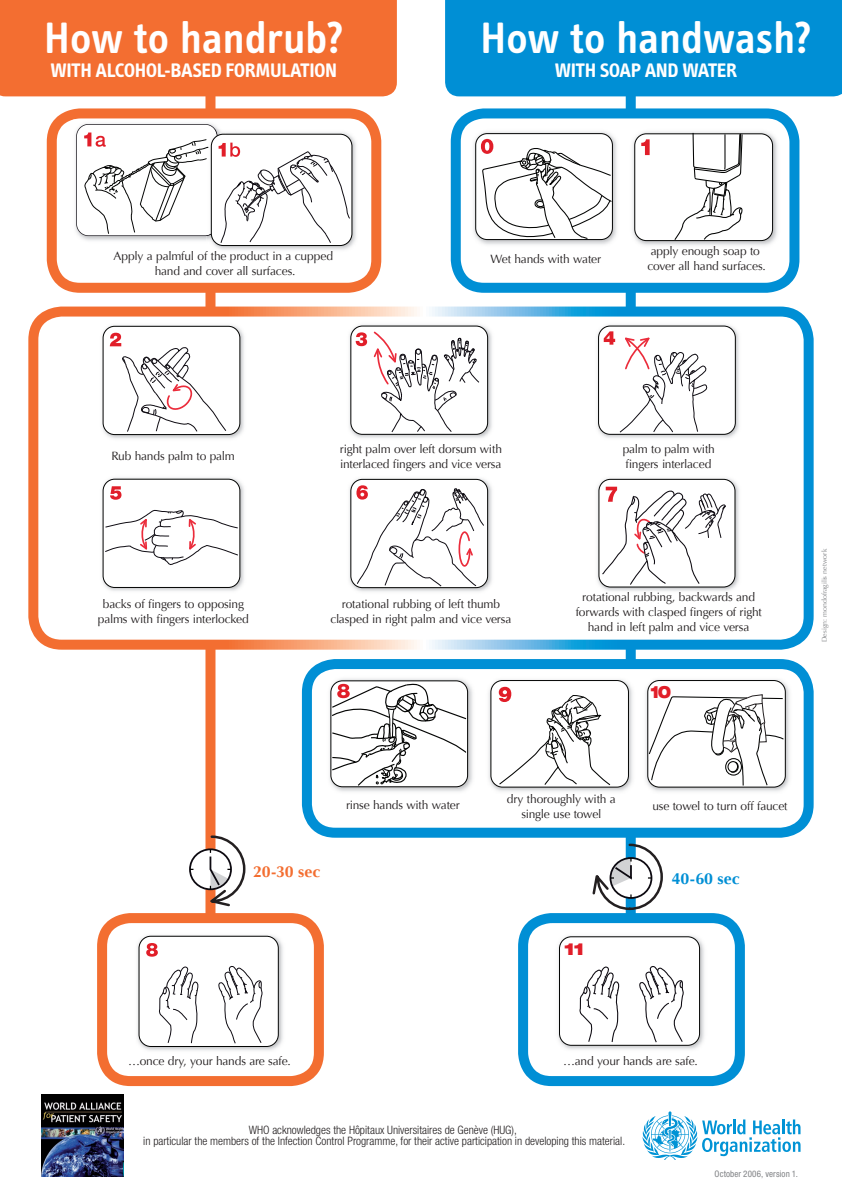
<style>
.page{position:relative;width:842px;height:1191px;background:#fff}
.page>*{position:absolute;margin:0;border:0;box-sizing:border-box;transform-origin:0 0}
.t1{font:600 45px "Info Text";letter-spacing:.005em;color:#fff}
.t2{font:700 20px "Info Text";letter-spacing:-.01em;color:#fff}
.t3{font:900 expanded 17px "Helvetica Neue";color:#e11e29;scale:.82 1}
.t4{font:900 expanded 16.6px "Helvetica Neue";color:#e11e29}
.t5{font:700 16px "Optima";letter-spacing:-.005em;color:#008fd5}
.t6{font:700 16px "Optima";letter-spacing:-.005em;color:#f36e31}
.t7{font:12px/15px "Optima";letter-spacing:-.015em;color:#231f20;text-align:center}
.t8{font:300 condensed 11.6px/11.6px "Helvetica Neue";color:#231f20;text-align:center}
.t9{font:condensed 9px "Helvetica Neue";letter-spacing:.01em;color:#808285}
.t10{font:7px "Optima";letter-spacing:.01em;color:#808285}
</style>
<div class="page">
<svg style="left:552px;top:96px;width:84px;height:746px"></svg>
<svg style="left:205px;top:96px;width:84px;height:738px"></svg>
<div style="left:33px;top:311px;width:776px;height:333px;background:#fff;border-radius:28px"></div>
<div style="left:28px;top:306px;width:786px;height:343px;border:10px solid #fff;border-radius:28px"></div>
<svg style="left:47px;top:108px;width:334px;height:185px"></svg>
<svg style="left:451px;top:108px;width:348px;height:185px"></svg>
<div style="left:307px;top:664px;width:502px;height:168px;background:#fff;border-radius:28px"></div>
<div style="left:302px;top:659px;width:512px;height:178px;border:10px solid #008fd5;border-radius:28px"></div>
<div style="left:0;top:0;width:397px;height:96px;background:#f36e31"></div>
<div style="left:445px;top:0;width:397px;height:96px;background:#008fd5"></div>
<img style="left:351px;top:129px;width:9px;height:125px">
<svg style="left:72px;top:119px;width:279px;height:135px"></svg>
<img style="left:470px;top:128px;width:151px;height:121px">
<div style="left:476px;top:134px;width:136px;height:105px;background:#fff;border-radius:12px"></div>
<svg style="left:481px;top:132px;width:132px;height:110px"></svg>
<img style="left:629px;top:128px;width:153px;height:122px">
<div style="left:635px;top:134px;width:137px;height:107px;background:#fff;border-radius:12px"></div>
<div style="left:634px;top:133px;width:139px;height:108px;border:1px solid #040504;border-radius:12px"></div>
<svg style="left:673px;top:132px;width:70px;height:109px"></svg>
<svg style="left:641px;top:139px;width:9px;height:16px"></svg>
<img style="left:102px;top:477px;width:142px;height:114px">
<div style="left:103px;top:479px;width:137px;height:108px;background:#fff;border-radius:12px"></div>
<div style="left:103px;top:479px;width:137px;height:109px;border:1px solid #040504;border-radius:12px"></div>
<svg style="left:110px;top:486px;width:11px;height:14px"></svg>
<svg style="left:104px;top:506px;width:135px;height:60px"></svg>
<img style="left:349px;top:480px;width:143px;height:112px">
<div style="left:351px;top:479px;width:137px;height:108px;background:#fff;border-radius:12px"></div>
<div style="left:350px;top:479px;width:138px;height:109px;border:1px solid #040504;border-radius:12px"></div>
<svg style="left:356px;top:478px;width:129px;height:109px"></svg>
<img style="left:597px;top:478px;width:142px;height:113px">
<div style="left:599px;top:479px;width:136px;height:108px;background:#fff;border-radius:12px"></div>
<div style="left:599px;top:479px;width:136px;height:108px;border:1px solid #040504;border-radius:12px"></div>
<svg style="left:601px;top:478px;width:125px;height:108px"></svg>
<img style="left:329px;top:682px;width:144px;height:110px">
<svg style="left:330px;top:678px;width:137px;height:109px"></svg>
<img style="left:488px;top:679px;width:145px;height:113px">
<div style="left:491px;top:680px;width:137px;height:107px;background:#fff;border-radius:12px"></div>
<div style="left:490px;top:680px;width:139px;height:107px;border:1px solid #040504;border-radius:12px"></div>
<svg style="left:498px;top:687px;width:113px;height:99px"></svg>
<img style="left:645px;top:679px;width:145px;height:113px">
<div style="left:648px;top:680px;width:137px;height:107px;background:#fff;border-radius:12px"></div>
<div style="left:647px;top:680px;width:139px;height:107px;border:1px solid #040504;border-radius:12px"></div>
<svg style="left:648px;top:694px;width:137px;height:92px"></svg>
<img style="left:102px;top:325px;width:142px;height:114px">
<div style="left:103px;top:326px;width:137px;height:108px;background:#fff;border-radius:12px"></div>
<div style="left:103px;top:326px;width:137px;height:109px;border:1px solid #040504;border-radius:12px"></div>
<svg style="left:110px;top:333px;width:117px;height:102px"></svg>
<img style="left:349px;top:325px;width:143px;height:113px">
<div style="left:351px;top:326px;width:137px;height:108px;background:#fff;border-radius:12px"></div>
<div style="left:350px;top:326px;width:138px;height:109px;border:1px solid #040504;border-radius:12px"></div>
<svg style="left:356px;top:324px;width:124px;height:109px"></svg>
<img style="left:597px;top:324px;width:142px;height:114px">
<div style="left:598px;top:326px;width:137px;height:108px;background:#fff;border-radius:12px"></div>
<div style="left:598px;top:326px;width:138px;height:109px;border:1px solid #040504;border-radius:12px"></div>
<svg style="left:604px;top:324px;width:104px;height:109px"></svg>
<svg style="left:642px;top:1111px;width:158px;height:48px"></svg>
<img style="left:41px;top:1094px;width:83px;height:82px">
<svg style="left:97px;top:834px;width:227px;height:252px"></svg>
<svg style="left:518px;top:842px;width:227px;height:244px"></svg>
<h1 class="t1" style="left:44px;top:12px;width:301px">How to handrub?</h1>
<h2 class="t2" style="left:50px;top:59px;width:288px">WITH ALCOHOL-BASED FORMULATION</h2>
<h1 class="t1" style="left:480px;top:12px;width:333px">How to handwash?</h1>
<h2 class="t2" style="left:555px;top:59px;width:184px">WITH SOAP AND WATER</h2>
<p class="t7" style="left:114px;top:249px;width:221px">Apply a palmful of the product in a cupped hand and cover all surfaces.</p>
<p class="t7" style="left:490px;top:251px;width:112px">Wet hands with water</p>
<p class="t7" style="left:647px;top:244px;width:120px;text-align:left">apply enough soap to cover all hand surfaces.</p>
<p class="t7" style="left:111px;top:448px;width:125px">Rub hands palm to palm</p>
<p class="t7" style="left:340px;top:442px;width:164px;text-align:left">right palm over left dorsum with interlaced fingers and vice versa</p>
<p class="t7" style="left:623px;top:442px;width:94px;text-align:left">palm to palm with fingers interlaced</p>
<p class="t7" style="left:98px;top:597px;width:152px">backs of fingers to opposing palms with fingers interlocked</p>
<p class="t7" style="left:330px;top:597px;width:183px">rotational rubbing of left thumb clasped in right palm and vice versa</p>
<p class="t7" style="left:576px;top:589px;width:188px">rotational rubbing, backwards and forwards with clasped fingers of right hand in left palm and vice versa</p>
<h3 class="t3" style="left:650px;top:681px;width:27px">10</h3>
<p class="t10" style="left:820px;top:642px;width:95px;rotate:-90deg">Design: mondofragilis network</p>
<h3 class="t6" style="left:253px;top:862px;width:69px">20-30 sec</h3>
<p class="t7" style="left:346px;top:797px;width:115px">rinse hands with water</p>
<p class="t7" style="left:507px;top:791px;width:111px">dry thoroughly with a single use towel</p>
<p class="t7" style="left:652px;top:798px;width:137px">use towel to turn off faucet</p>
<h3 class="t4" style="left:564px;top:938px;width:22px">11</h3>
<h3 class="t5" style="left:672px;top:869px;width:70px">40-60 sec</h3>
<p class="t7" style="left:128px;top:1053px;width:164px">…once dry, your hands are safe.</p>
<p class="t7" style="left:563px;top:1054px;width:136px">…and your hands are safe.</p>
<p class="t8" style="left:143px;top:1123px;width:483px">WHO acknowledges the Hôpitaux Universitaires de Genève (HUG),<br>in particular the members of the Infection Control Programme, for their active participation in developing this material.</p>
<p class="t9" style="left:714px;top:1168px;width:85px">October 2006, version 1.</p>
</div>
